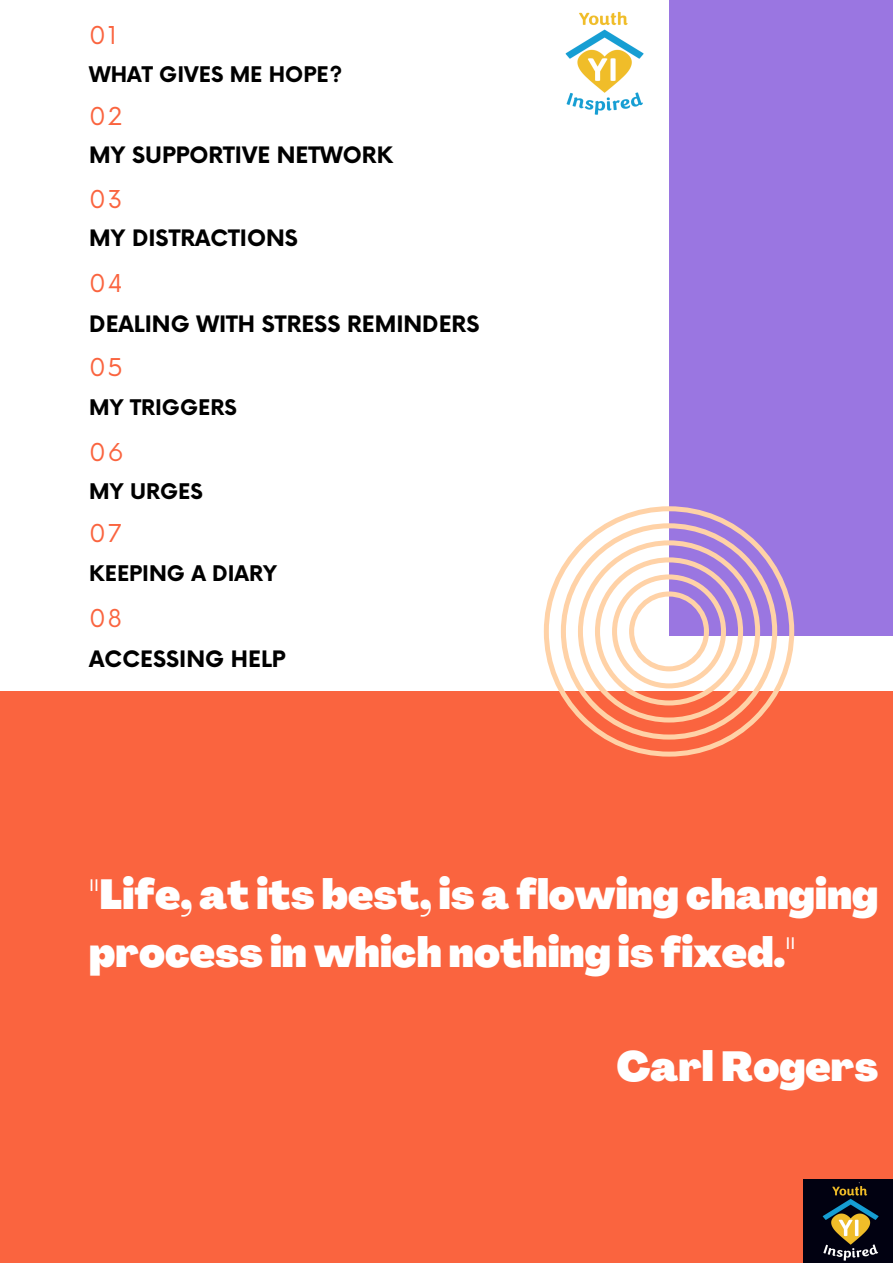
<style>
.page{position:relative;width:893px;height:1263px;background:#fff}
.page>*{position:absolute;margin:0;border:0;box-sizing:border-box;transform-origin:0 0}
.t1{font:900 41.25px/57.4px "Agrandir";color:#fff}
.t2{font:24px "Now";letter-spacing:.08em;color:#fa643f}
.t3{font:700 22.05px "Now";color:#000}
.t4{font:700 21px "Now";color:#000}
</style>
<div class="page">
<div style="left:669px;top:0;width:224px;height:636px;background:#9a76e1"></div>
<div style="left:0;top:691px;width:893px;height:572px;background:#fa643f"></div>
<svg style="left:544px;top:506px;width:250px;height:251px"></svg>
<img style="left:565px;top:11px;width:79px;height:104px">
<img style="left:804px;top:1179px;width:89px;height:84px">
<p class="t2" style="left:89px;top:22px;width:29px">01</p>
<p class="t4" style="left:89px;top:63px;width:254px">WHAT GIVES ME HOPE?</p>
<p class="t2" style="left:89px;top:103px;width:35px">02</p>
<p class="t3" style="left:89px;top:143px;width:305px">MY SUPPORTIVE NETWORK</p>
<p class="t2" style="left:89px;top:186px;width:35px">03</p>
<p class="t3" style="left:89px;top:226px;width:210px">MY DISTRACTIONS</p>
<p class="t2" style="left:89px;top:270px;width:35px">04</p>
<p class="t3" style="left:89px;top:312px;width:391px">DEALING WITH STRESS REMINDERS</p>
<p class="t2" style="left:89px;top:354px;width:35px">05</p>
<p class="t4" style="left:89px;top:396px;width:149px">MY TRIGGERS</p>
<p class="t2" style="left:89px;top:438px;width:36px">06</p>
<p class="t4" style="left:89px;top:480px;width:115px">MY URGES</p>
<p class="t2" style="left:89px;top:520px;width:34px">07</p>
<p class="t4" style="left:89px;top:562px;width:189px">KEEPING A DIARY</p>
<p class="t2" style="left:89px;top:604px;width:34px">08</p>
<p class="t3" style="left:89px;top:647px;width:198px">ACCESSING HELP</p>
<p class="t1" style="left:89px;top:870px;width:790px">"Life, at its best, is a flowing changing process in which nothing is fixed."</p>
<p class="t1" style="left:616px;top:1042px;width:263px">Carl Rogers</p>
</div>
